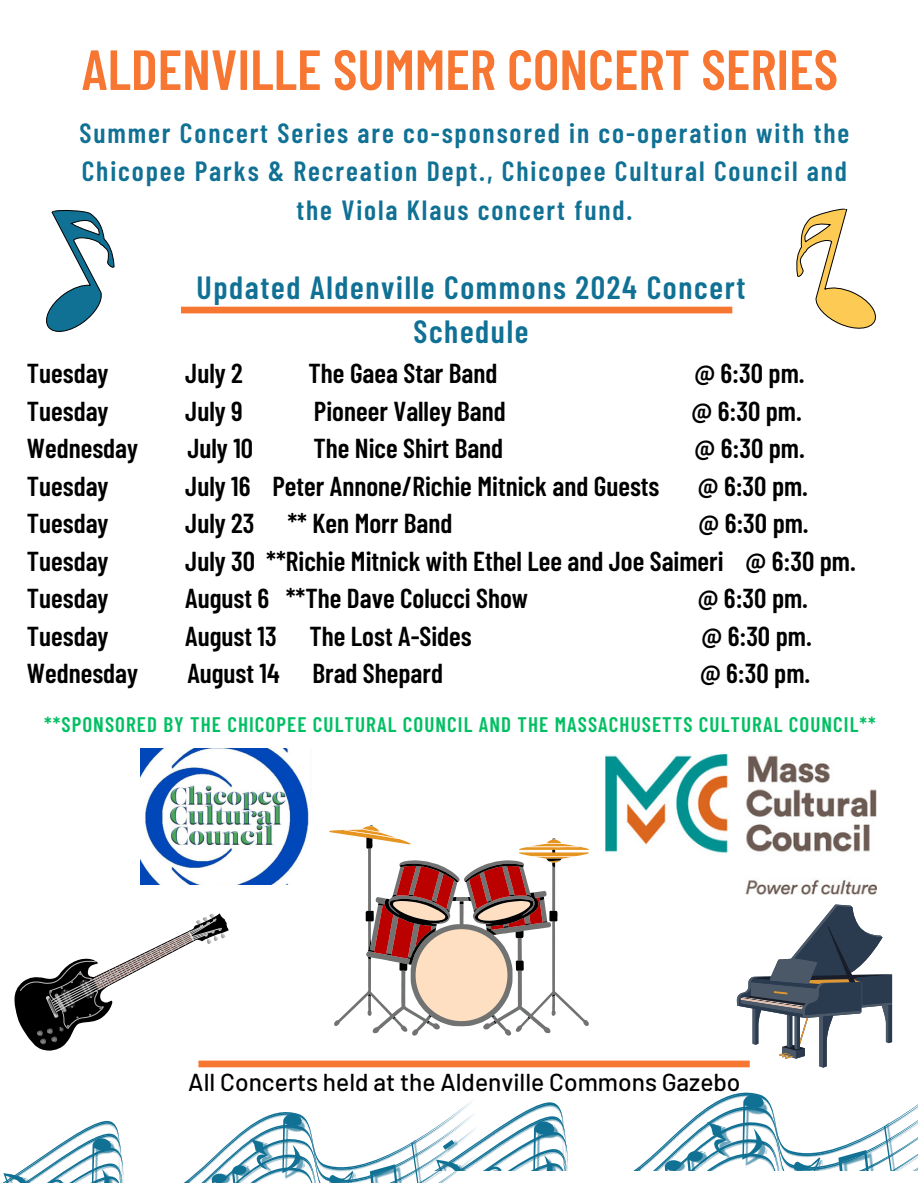
<style>
.page{position:relative;width:918px;height:1188px;background:#fff}
.page>*{position:absolute;margin:0;border:0;box-sizing:border-box;transform-origin:0 0}
.t1{font:600 56.55px "Barlow Condensed";color:#f67632}
.t2{font:600 32.1px/43.8px "Barlow Condensed";letter-spacing:.05em;color:#107195;text-align:center}
.t3{font:600 27.75px/38.1px "Barlow Condensed";letter-spacing:.07em;color:#107195;text-align:center}
.t4{font:600 27.3px "Barlow Condensed";color:#000}
.t5{font:500 24.45px "Barlow";color:#000}
.t6{font:600 21px "Barlow Condensed";letter-spacing:.05em;color:#00bf63}
</style>
<div class="page">
<div style="left:181px;top:307px;width:551px;height:6px;background:#f67632"></div>
<div style="left:198px;top:1061px;width:552px;height:6px;background:#f67632"></div>
<svg style="left:504px;top:1102px;width:414px;height:69px"></svg>
<svg style="left:917px;top:1121px;width:1px;height:15px"></svg>
<svg style="left:519px;top:1116px;width:55px;height:55px"></svg>
<svg style="left:621px;top:1092px;width:288px;height:79px"></svg>
<svg style="left:2px;top:1101px;width:502px;height:82px"></svg>
<svg style="left:796px;top:208px;width:80px;height:121px"></svg>
<svg style="left:46px;top:209px;width:69px;height:123px"></svg>
<img style="left:141px;top:748px;width:168px;height:137px">
<img style="left:606px;top:754px;width:271px;height:141px">
<svg style="left:14px;top:914px;width:214px;height:137px"></svg>
<svg style="left:334px;top:825px;width:255px;height:211px"></svg>
<svg style="left:329px;top:826px;width:260px;height:198px"></svg>
<svg style="left:737px;top:905px;width:155px;height:163px"></svg>
<p class="t1" style="left:82px;top:33px;width:758px">ALDENVILLE SUMMER CONCERT SERIES</p>
<h2 class="t3" style="left:79px;top:113px;width:771px">Summer Concert Series are co-sponsored in co-operation with the<br>Chicopee Parks &amp; Recreation Dept., Chicopee Cultural Council and the Viola Klaus concert fund.</h2>
<p class="t2" style="left:196px;top:264px;width:550px">Updated Aldenville Commons 2024 Concert<br>Schedule</p>
<h3 class="t4" style="left:27px;top:356px;width:83px">Tuesday</h3>
<h3 class="t4" style="left:185px;top:356px;width:59px">July 2</h3>
<h3 class="t4" style="left:309px;top:356px;width:190px">The Gaea Star Band</h3>
<h3 class="t4" style="left:694px;top:356px;width:112px">@ 6:30 pm.</h3>
<h3 class="t4" style="left:27px;top:393px;width:83px">Tuesday</h3>
<h3 class="t4" style="left:185px;top:393px;width:59px">July 9</h3>
<h3 class="t4" style="left:314px;top:393px;width:193px">Pioneer Valley Band</h3>
<h3 class="t4" style="left:692px;top:393px;width:112px">@ 6:30 pm.</h3>
<h3 class="t4" style="left:27px;top:431px;width:113px">Wednesday</h3>
<h3 class="t4" style="left:187px;top:431px;width:67px">July 10</h3>
<h3 class="t4" style="left:313px;top:431px;width:191px">The Nice Shirt Band</h3>
<h3 class="t4" style="left:695px;top:431px;width:112px">@ 6:30 pm.</h3>
<h3 class="t4" style="left:27px;top:468px;width:83px">Tuesday</h3>
<h3 class="t4" style="left:185px;top:468px;width:476px">July 16 Peter Annone/Richie Mitnick and Guests</h3>
<h3 class="t4" style="left:698px;top:468px;width:112px">@ 6:30 pm.</h3>
<h3 class="t4" style="left:27px;top:506px;width:83px">Tuesday</h3>
<h3 class="t4" style="left:185px;top:506px;width:269px">July 23 ** Ken Morr Band</h3>
<h3 class="t4" style="left:698px;top:506px;width:112px">@ 6:30 pm.</h3>
<h3 class="t4" style="left:27px;top:543px;width:83px">Tuesday</h3>
<h3 class="t4" style="left:185px;top:543px;width:672px">July 30 **Richie Mitnick with Ethel Lee and Joe Saimeri @ 6:30 pm.</h3>
<h3 class="t4" style="left:27px;top:581px;width:83px">Tuesday</h3>
<h3 class="t4" style="left:185px;top:581px;width:344px">August 6 **The Dave Colucci Show</h3>
<h3 class="t4" style="left:698px;top:581px;width:112px">@ 6:30 pm.</h3>
<h3 class="t4" style="left:27px;top:618px;width:83px">Tuesday</h3>
<h3 class="t4" style="left:185px;top:618px;width:288px">August 13 The Lost A-Sides</h3>
<h3 class="t4" style="left:701px;top:618px;width:112px">@ 6:30 pm.</h3>
<h3 class="t4" style="left:27px;top:656px;width:113px">Wednesday</h3>
<h3 class="t4" style="left:187px;top:656px;width:257px">August 14 Brad Shepard</h3>
<h3 class="t4" style="left:700px;top:656px;width:112px">@ 6:30 pm.</h3>
<p class="t6" style="left:44px;top:711px;width:833px">**SPONSORED BY THE CHICOPEE CULTURAL COUNCIL AND THE MASSACHUSETTS CULTURAL COUNCIL**</p>
<h3 class="t5" style="left:188px;top:1066px;width:554px">All Concerts held at the Aldenville Commons Gazebo</h3>
</div>
